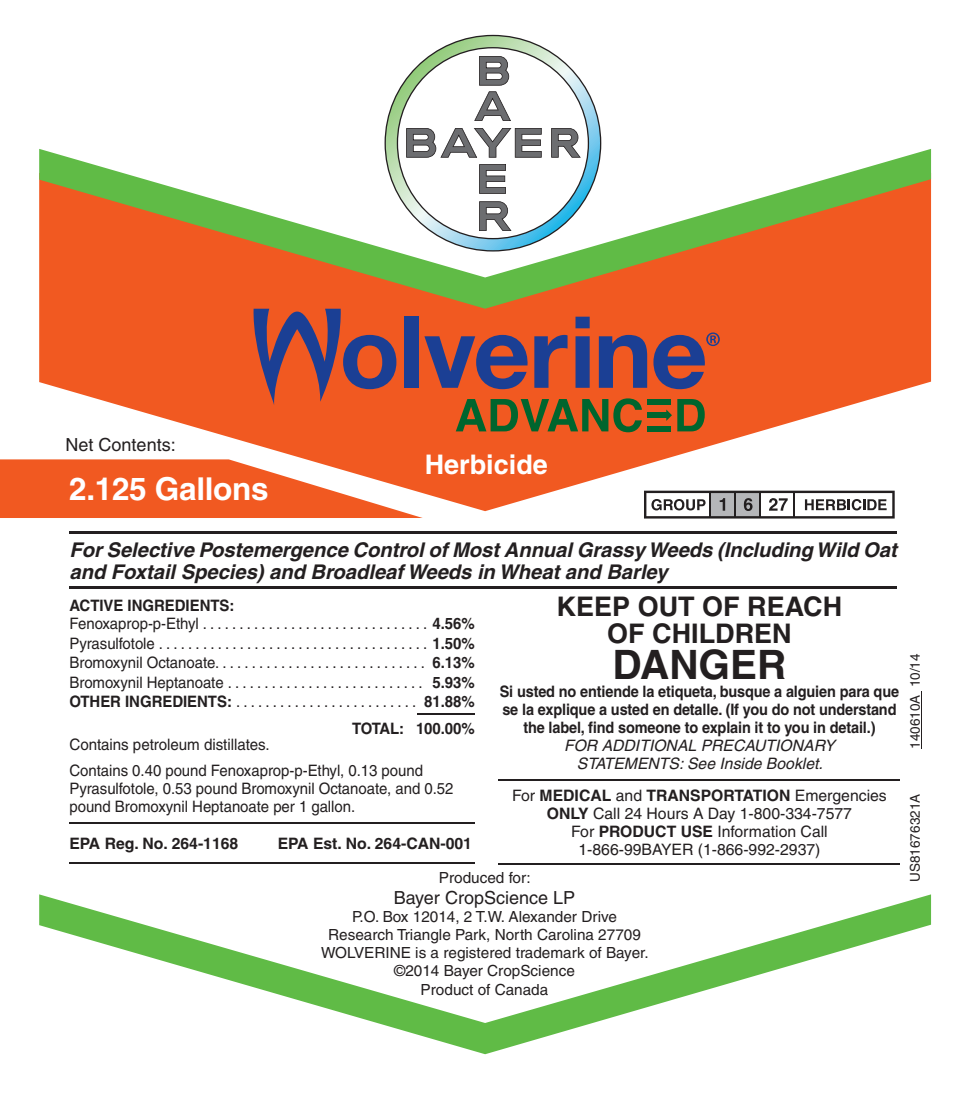
<style>
.page{position:relative;width:972px;height:1094px;background:#fff}
.page>*{position:absolute;margin:0;border:0;box-sizing:border-box;transform-origin:0 0}
.t1{font:700 40.5px "Helvetica";color:#231f20}
.t2{font:700 31.5px "Helvetica";letter-spacing:-.01em;color:#fff}
.t3{font:700 27px/27px "Helvetica";color:#231f20;text-align:center}
.t4{font:700 27px "Helvetica";color:#fff}
.t5{font:italic 700 20.25px/22.5px "Helvetica";letter-spacing:-.005em;color:#231f20}
.t6{font:18px "Helvetica";color:#231f20}
.t7{font:15.75px/19.6px "Helvetica";letter-spacing:-.005em;color:#231f20;scale:.95 1}
.t8{font:700 15.75px/18px "Helvetica";letter-spacing:-.01em;color:#231f20;text-align:center;scale:.92 1}
.t9{font:15.75px/18px "Helvetica";letter-spacing:-.005em;color:#231f20;text-align:center}
.t10{font:15.75px/25.7px "Helvetica";letter-spacing:-.005em;color:#231f20;scale:.96 1}
.t11{font:italic 15.75px/18px "Helvetica";color:#231f20;text-align:center}
.t12{font:700 15.75px "Helvetica";letter-spacing:-.01em;color:#231f20}
.t13{font:700 15.75px "Helvetica";letter-spacing:-.01em;color:#231f20;scale:.95 1}
.t14{font:15.3px/18.2px "Helvetica";color:#231f20;text-align:center}
.t15{font:13.5px "Helvetica";color:#231f20}
.s1{font-weight:700}
</style>
<div class="page">
<svg style="left:39px;top:309px;width:891px;height:202px;fill:#f15921"></svg>
<svg style="left:0;top:459px;width:422px;height:59px;background:#f37243"></svg>
<svg style="left:39px;top:149px;width:891px;height:160px"></svg>
<svg style="left:39px;top:894px;width:891px;height:160px"></svg>
<svg style="left:455px;top:398px;width:186px;height:34px;background:#835e26"></svg>
<svg style="left:677px;top:399px;width:27px;height:32px"></svg>
<svg style="left:666px;top:409px;width:5px;height:12px"></svg>
<div style="left:647px;top:399px;width:24px;height:5px;background:#00652e"></div>
<div style="left:647px;top:426px;width:24px;height:5px;background:#00652e"></div>
<div style="left:647px;top:412px;width:20px;height:6px;background:#00652e"></div>
<div style="left:404px;top:316px;width:14px;height:72px;background:#1b3f94"></div>
<svg style="left:424px;top:335px;width:104px;height:54px;background:#7d4a5e"></svg>
<svg style="left:534px;top:335px;width:33px;height:53px;background:#7b4a60"></svg>
<svg style="left:575px;top:316px;width:14px;height:72px"></svg>
<svg style="left:598px;top:335px;width:49px;height:53px;background:#6a4869"></svg>
<svg style="left:252px;top:309px;width:144px;height:96px;background:#a44f4a"></svg>
<svg style="left:653px;top:332px;width:66px;height:57px;background:#8b4c57"></svg>
<svg style="left:384px;top:35px;width:217px;height:216px"></svg>
<svg style="left:396px;top:47px;width:193px;height:192px"></svg>
<hr style="left:69px;top:531px;width:827px;height:2px;background:#231f20">
<hr style="left:69px;top:586px;width:827px;height:3px;background:#231f20">
<hr style="left:417px;top:713px;width:58px;height:2px;background:#231f20">
<hr style="left:69px;top:822px;width:406px;height:1px;background:#231f20">
<hr style="left:69px;top:862px;width:406px;height:2px;background:#231f20">
<hr style="left:498px;top:779px;width:401px;height:2px;background:#231f20">
<hr style="left:498px;top:862px;width:401px;height:2px;background:#231f20">
<hr style="left:920px;top:691px;width:1px;height:57px;background:#231f20">
<svg style="left:643px;top:490px;width:251px;height:28px"></svg>
<hr style="left:709px;top:493px;width:2px;height:23px;background:#231f20">
<p class="t6" style="left:65px;top:433px;width:112px">Net Contents:</p>
<h2 class="t2" style="left:69px;top:470px;width:201px">2.125 Gallons</h2>
<h3 class="t4" style="left:424px;top:447px;width:125px">Herbicide</h3>
<p class="t5" style="left:69px;top:538px;width:828px">For Selective Postemergence Control of Most Annual Grassy Weeds (Including Wild Oat and Foxtail Species) and Broadleaf Weeds in Wheat and Barley</p>
<p class="t7" style="left:69px;top:596px;width:428px;line-height:18px"><span class="s1">ACTIVE INGREDIENTS:<br></span>Fenoxaprop-p-Ethyl . . . . . . . . . . . . . . . . . . . . . . . . . . . . . . . <span class="s1">4.56%</span></p>
<p class="t7" style="left:69px;top:633px;width:428px;text-align:justify">Pyrasulfotole . . . . . . . . . . . . . . . . . . . . . . . . . . . . . . . . . . . . . <span class="s1">1.50% </span>Bromoxynil Octanoate. . . . . . . . . . . . . . . . . . . . . . . . . . . . . <span class="s1">6.13% </span>Bromoxynil Heptanoate . . . . . . . . . . . . . . . . . . . . . . . . . . . <span class="s1">5.93% OTHER INGREDIENTS:</span> . . . . . . . . . . . . . . . . . . . . . . . . . <span class="s1">81.88%</span></p>
<p class="t13" style="left:352px;top:719px;width:131px">TOTAL: 100.00%</p>
<p class="t10" style="left:69px;top:731px;width:369px">Contains petroleum distillates.<br>Contains 0.40 pound Fenoxaprop-p-Ethyl, 0.13 pound</p>
<p class="t7" style="left:69px;top:779px;width:405px;line-height:18px">Pyrasulfotole, 0.53 pound Bromoxynil Octanoate, and 0.52 pound Bromoxynil Heptanoate per 1 gallon.</p>
<p class="t12" style="left:69px;top:834px;width:170px">EPA Reg. No. 264-1168</p>
<p class="t12" style="left:278px;top:834px;width:196px">EPA Est. No. 264-CAN-001</p>
<h3 class="t3" style="left:556px;top:592px;width:287px">KEEP OUT OF REACH<br>OF CHILDREN</h3>
<h1 class="t1" style="left:612px;top:640px;width:175px">DANGER</h1>
<p class="t8" style="left:499px;top:682px;width:435px">Si usted no entiende la etiqueta, busque a alguien para que se la explique a usted en detalle. (If you do not understand the label, find someone to explain it to you in detail.)</p>
<p class="t11" style="left:563px;top:736px;width:272px">FOR ADDITIONAL PRECAUTIONARY<br>STATEMENTS: See Inside Booklet.</p>
<p class="t9" style="left:512px;top:786px;width:376px">For <span class="s1">MEDICAL</span> and <span class="s1">TRANSPORTATION</span> Emergencies <span class="s1">ONLY</span> Call 24 Hours A Day 1-800-334-7577<br>For <span class="s1">PRODUCT USE</span> Information Call 1-866-99BAYER (1-866-992-2937)</p>
<p class="t14" style="left:438px;top:868px;width:93px">Produced for:</p>
<p class="t6" style="left:393px;top:886px;width:183px">Bayer CropScience LP</p>
<p class="t14" style="left:321px;top:907px;width:329px">P.O. Box 12014, 2 T.W. Alexander Drive Research Triangle Park, North Carolina 27709<br>WOLVERINE is a registered trademark of Bayer. ©2014 Bayer CropScience<br>Product of Canada</p>
<p class="t15" style="left:906px;top:748px;width:97px;rotate:-90deg">140610A 10/14</p>
<p class="t15" style="left:906px;top:881px;width:89px;rotate:-90deg">US81676321A</p>
</div>
